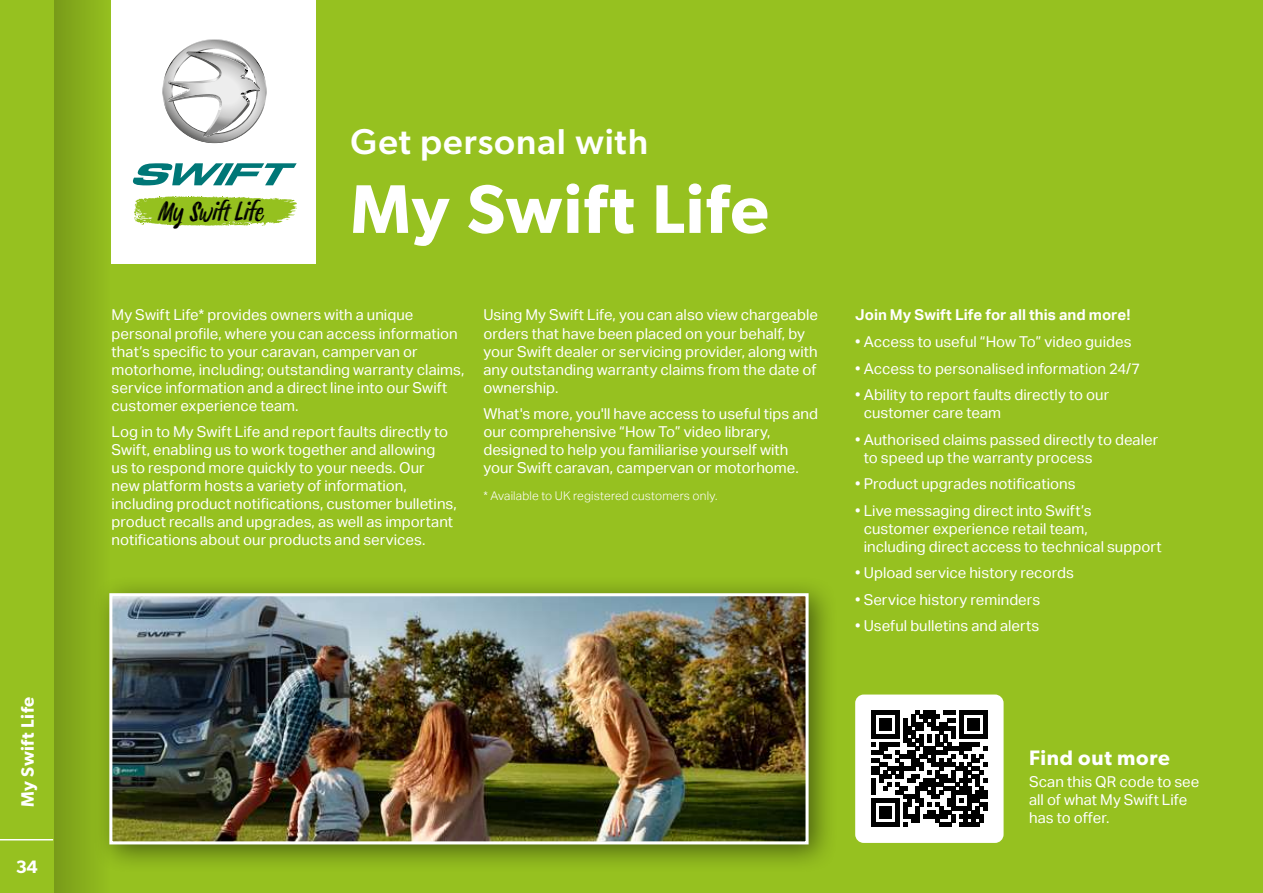
<style>
.page{position:relative;width:1263px;height:893px;background:#fff}
.page>*{position:absolute;margin:0;border:0;box-sizing:border-box;transform-origin:0 0}
.t1{font:600 69px "Gibson";letter-spacing:.02em;color:#fff}
.t2{font:500 36px "Gibson";letter-spacing:.025em;color:#fff}
.t3{font:italic 25.8px "Smoothy";color:#000}
.t4{font:600 21px "Gibson";letter-spacing:.03em;color:#fff}
.t5{font:600 18px "Gibson";letter-spacing:.025em;color:#fff}
.t6{font:15px/18px "Aktiv Grotesk";letter-spacing:.005em;color:#fff}
.t7{font:700 15px "Aktiv Grotesk";letter-spacing:.005em;color:#fff}
.t8{font:300 12px "Aktiv Grotesk";letter-spacing:.015em;color:#fff}
</style>
<div class="page">
<div style="left:38px;top:0;width:1225px;height:893px;background:#96c120"></div>
<div style="left:91px;top:575px;width:747px;height:299px;background:#000;opacity:.5"></div>
<img style="left:113px;top:597px;width:692px;height:243px">
<div style="left:109px;top:593px;width:700px;height:251px;border:3px solid #fff"></div>
<div style="left:112px;top:0;width:204px;height:264px;background:#fff"></div>
<svg style="left:134px;top:196px;width:163px;height:30px;background:#a7cb45"></svg>
<svg style="left:133px;top:163px;width:164px;height:22px"></svg>
<svg style="left:162px;top:39px;width:104px;height:104px"></svg>
<div style="left:0;top:0;width:53px;height:893px;background:#96c120"></div>
<div style="left:54px;top:0;width:57px;height:893px;background:linear-gradient(to right,#799c1a,#93bd1f)"></div>
<div style="left:855px;top:694px;width:148px;height:149px;background:#fff;border-radius:9px"></div>
<svg style="left:871px;top:711px;width:116px;height:116px"></svg>
<hr style="left:0;top:839px;width:53px;height:1px;background:#fff">
<p class="t5" style="left:17px;top:807px;width:112px;rotate:-90deg">My Swift Life</p>
<p class="t5" style="left:16px;top:856px;width:24px">34</p>
<h3 class="t3" style="left:161px;top:184px;width:108px;rotate:8deg">My Swift Life</h3>
<h2 class="t2" style="left:350px;top:120px;width:299px">Get personal with</h2>
<h1 class="t1" style="left:350px;top:168px;width:420px">My Swift Life</h1>
<p class="t6" style="left:112px;top:306px;width:354px">My Swift Life* provides owners with a unique personal profile, where you can access information that’s specific to your caravan, campervan or motorhome, including; outstanding warranty claims, service information and a direct line into our Swift customer experience team.</p>
<p class="t6" style="left:112px;top:423px;width:347px">Log in to My Swift Life and report faults directly to Swift, enabling us to work together and allowing<br>us to respond more quickly to your needs. Our<br>new platform hosts a variety of information, including product notifications, customer bulletins, product recalls and upgrades, as well as important notifications about our products and services.</p>
<p class="t6" style="left:483px;top:306px;width:336px">Using My Swift Life, you can also view chargeable orders that have been placed on your behalf, by your Swift dealer or servicing provider, along with any outstanding warranty claims from the date of ownership.</p>
<p class="t6" style="left:483px;top:405px;width:336px">What's more, you'll have access to useful tips and our comprehensive “How To” video library, designed to help you familiarise yourself with your Swift caravan, campervan or motorhome.</p>
<p class="t8" style="left:483px;top:488px;width:235px">* Available to UK registered customers only.</p>
<p class="t7" style="left:855px;top:307px;width:277px">Join My Swift Life for all this and more!</p>
<p class="t6" style="left:855px;top:333px;width:278px">• Access to useful “How To” video guides</p>
<p class="t6" style="left:855px;top:359px;width:287px">• Access to personalised information 24/7</p>
<p class="t6" style="left:864px;top:386px;width:247px;text-indent:-9px">• Ability to report faults directly to our customer care team</p>
<p class="t6" style="left:864px;top:430px;width:296px;text-indent:-9px">• Authorised claims passed directly to dealer to speed up the warranty process</p>
<p class="t6" style="left:855px;top:475px;width:222px">• Product upgrades notifications</p>
<p class="t6" style="left:864px;top:501px;width:299px;text-indent:-9px">• Live messaging direct into Swift’s<br>customer experience retail team,<br>including direct access to technical support</p>
<p class="t6" style="left:855px;top:564px;width:220px">• Upload service history records</p>
<p class="t6" style="left:855px;top:590px;width:187px">• Service history reminders</p>
<p class="t6" style="left:855px;top:617px;width:186px">• Useful bulletins and alerts</p>
<h3 class="t4" style="left:1029px;top:745px;width:142px">Find out more</h3>
<p class="t6" style="left:1029px;top:773px;width:172px">Scan this QR code to see all of what My Swift Life has to offer.</p>
</div>
